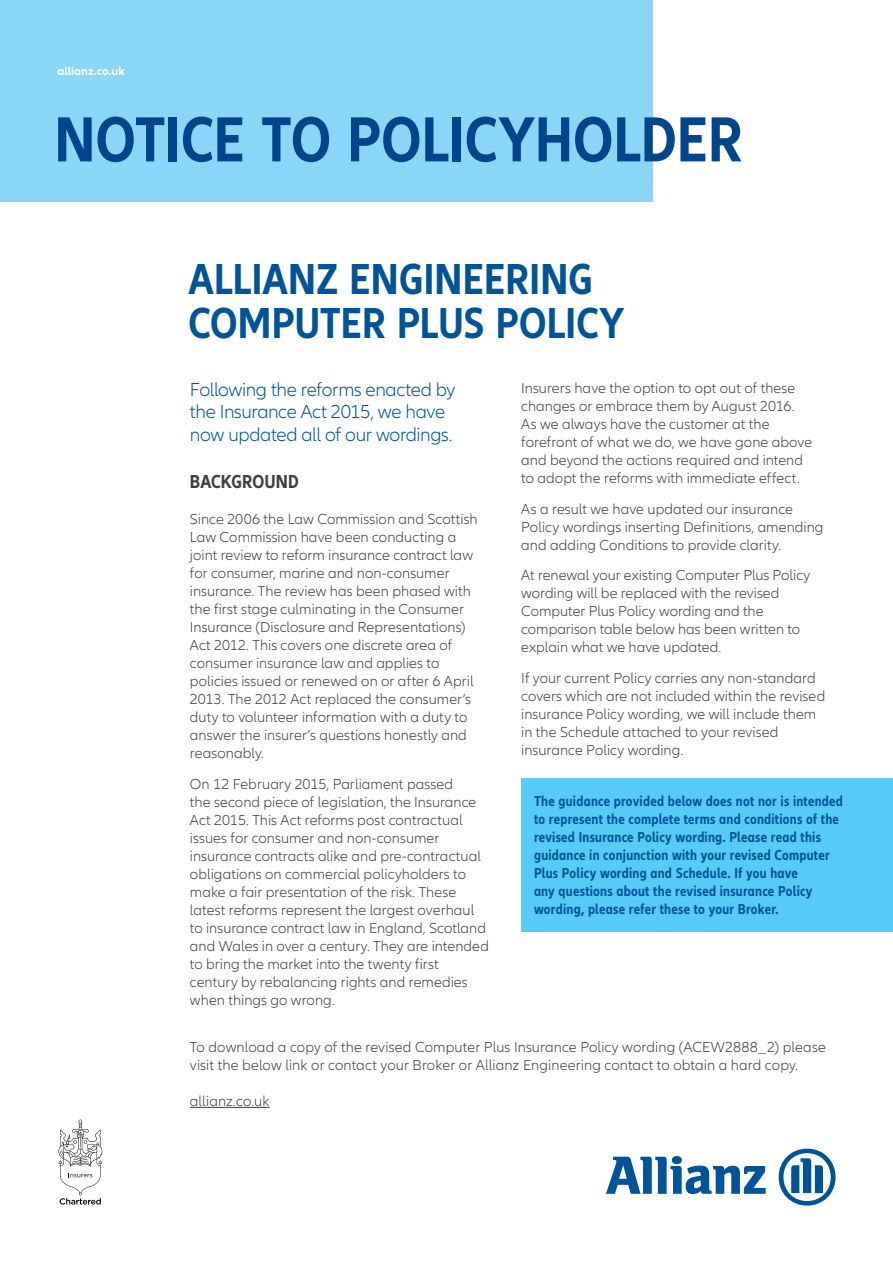
<style>
.page{position:relative;width:893px;height:1263px;background:#fff}
.page>*{position:absolute;margin:0;border:0;box-sizing:border-box;transform-origin:0 0}
.Headline_66pt{font:700 condensed 66px "Allianz Neo";letter-spacing:.005em;color:#01468c}
.Headline_26pt{font:700 condensed 45px/43.5px "Allianz Neo";letter-spacing:.005em;color:#015399}
.Intro_Caps_11pt{font:300 19.5px/22.5px "Allianz Neo";letter-spacing:-.02em;color:#015399}
.Intro_Caps_11pt-2{font:700 condensed 19.5px "Allianz Neo";letter-spacing:.005em;color:#3e3e3f}
.Copy{font:300 15px/18px "Allianz Neo";letter-spacing:.005em;color:#3e3e3f}
.Copy-2{font:700 condensed 15px/18px "Allianz Neo";letter-spacing:.015em;color:#015399}
.t1{font:700 12px "Allianz Neo";color:#fff}
</style>
<div class="page">
<svg style="left:606px;top:1156px;width:160px;height:38px"></svg>
<svg style="left:779px;top:1148px;width:57px;height:57px"></svg>
<svg style="left:58px;top:1119px;width:44px;height:85px"></svg>
<div style="left:521px;top:778px;width:372px;height:153px;background:#56cbf5"></div>
<hr style="left:190px;top:1107px;width:80px;height:1px;background:#3e3e3f">
<div style="left:0;top:0;width:653px;height:201px;background:#89d6f7"></div>
<p class="t1" style="left:57px;top:64px;width:69px">allianz.co.uk</p>
<p class="Headline_66pt" style="left:54px;top:101px;width:690px">NOTICE TO POLICYHOLDER</p>
<p class="Headline_26pt" style="left:188px;top:259px;width:437px">ALLIANZ ENGINEERING<br>COMPUTER PLUS POLICY</p>
<p class="Intro_Caps_11pt" style="left:190px;top:379px;width:267px">Following the reforms enacted by the Insurance Act 2015, we have now updated all of our wordings.</p>
<p class="Intro_Caps_11pt-2" style="left:190px;top:470px;width:110px">BACKGROUND</p>
<p class="Copy" style="left:190px;top:511px;width:289px">Since 2006 the Law Commission and Scottish Law Commission have been conducting a joint review to reform insurance contract law for consumer, marine and non-consumer insurance. The review has been phased with the first stage culminating in the Consumer Insurance (Disclosure and Representations)<br>Act 2012. This covers one discrete area of consumer insurance law and applies to policies issued or renewed on or after 6 April 2013. The 2012 Act replaced the consumer’s duty to volunteer information with a duty to answer the insurer’s questions honestly and reasonably.</p>
<p class="Copy" style="left:190px;top:775px;width:301px">On 12 February 2015, Parliament passed<br>the second piece of legislation, the Insurance Act 2015. This Act reforms post contractual issues for consumer and non-consumer insurance contracts alike and pre-contractual obligations on commercial policyholders to make a fair presentation of the risk. These latest reforms represent the largest overhaul to insurance contract law in England, Scotland and Wales in over a century. They are intended to bring the market into the twenty first century by rebalancing rights and remedies when things go wrong.</p>
<p class="Copy" style="left:521px;top:379px;width:292px">Insurers have the option to opt out of these changes or embrace them by August 2016.<br>As we always have the customer at the forefront of what we do, we have gone above and beyond the actions required and intend to adopt the reforms with immediate effect.</p>
<p class="Copy" style="left:521px;top:500px;width:304px">As a result we have updated our insurance<br>Policy wordings inserting Definitions, amending and adding Conditions to provide clarity.</p>
<p class="Copy" style="left:521px;top:567px;width:291px">At renewal your existing Computer Plus Policy wording will be replaced with the revised Computer Plus Policy wording and the comparison table below has been written to explain what we have updated.</p>
<p class="Copy" style="left:521px;top:669px;width:306px">If your current Policy carries any non-standard covers which are not included within the revised insurance Policy wording, we will include them in the Schedule attached to your revised insurance Policy wording.</p>
<p class="Copy-2" style="left:534px;top:793px;width:310px">The guidance provided below does not nor is intended to represent the complete terms and conditions of the revised Insurance Policy wording. Please read this guidance in conjunction with your revised Computer Plus Policy wording and Schedule. If you have</p>
<p class="Copy-2" style="left:534px;top:883px;width:280px">any questions about the revised insurance Policy wording, please refer these to your Broker.</p>
<p class="Copy" style="left:190px;top:1038px;width:638px">To download a copy of the revised Computer Plus Insurance Policy wording (ACEW2888_2) please visit the below link or contact your Broker or Allianz Engineering contact to obtain a hard copy.</p>
<p class="Copy" style="left:190px;top:1092px;width:81px">allianz.co.uk</p>
</div>
